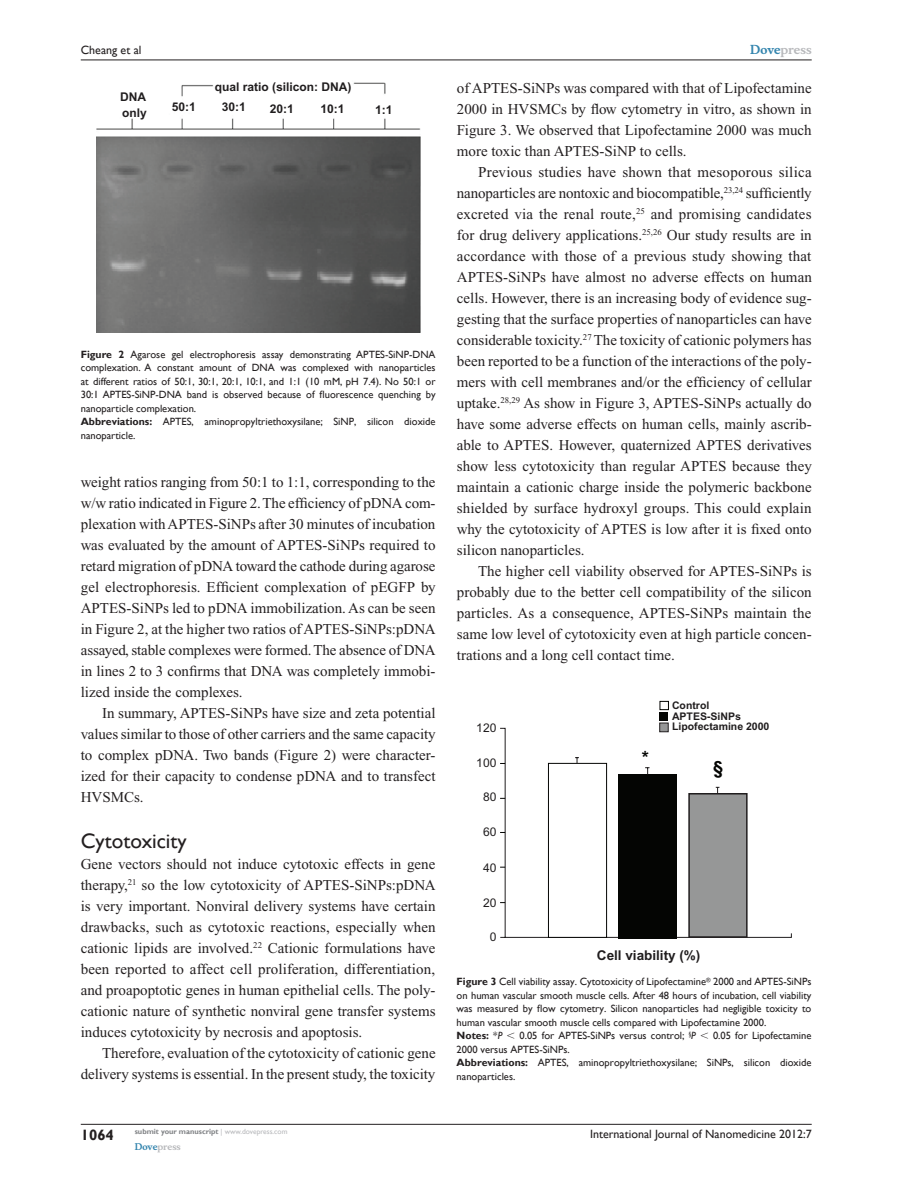
<style>
.page{position:relative;width:918px;height:1188px;background:#fff}
.page>*{position:absolute;margin:0;border:0;box-sizing:border-box;transform-origin:0 0}
.t1{font:21px "Gill Sans";color:#231f20}
.t2{font:700 18px "Arial";color:#040503}
.t3{font:15px/21px "Times New Roman";color:#231f20;text-align:justify}
.t4{font:700 15px "Gill Sans";color:#231f20}
.t5{font:700 13.5px "Arial";color:#201d1e}
.t6{font:12px "Gill Sans";color:#231f20}
.t7{font:700 12px "Arial";color:#201d1e}
.t8{font:12px "Arial";color:#201d1e}
.t9{font:700 12px "Musee";color:#b8b9bc}
.t10{font:10.5px/13.5px "Gill Sans";color:#231f20}
.t11{font:700 10.5px/10.4px "Arial";color:#201d1e}
.t12{font:700 9px "Musee";color:#b8b9bc}
.t13{font:700 7.5px "Gill Sans";color:#808285}
.s1{font-weight:700}
.s2{font-weight:400;color:#b8b9bc}
.s3{color:#3485ae}
.s4{font-style:italic}
.s5{font-family:"Mathematical Pi One"}
</style>
<div class="page">
<img style="left:96px;top:82px;width:324px;height:251px">
<svg style="left:500px;top:728px;width:292px;height:210px"></svg>
<div style="left:548px;top:763px;width:59px;height:175px;background:#fff;border:1px solid #040503"></div>
<div style="left:618px;top:774px;width:59px;height:164px;background:#040503"></div>
<div style="left:688px;top:793px;width:60px;height:145px;background:#969797;border:2px solid #201d1e"></div>
<svg style="left:575px;top:757px;width:4px;height:7px"></svg>
<svg style="left:645px;top:767px;width:5px;height:8px"></svg>
<svg style="left:716px;top:787px;width:3px;height:7px"></svg>
<div style="left:660px;top:701px;width:9px;height:9px;background:#fff;border:1px solid #040503"></div>
<div style="left:660px;top:712px;width:8px;height:9px;background:#040503"></div>
<div style="left:659px;top:723px;width:10px;height:9px;background:#969797;border:1px solid #201d1e"></div>
<hr style="left:81px;top:1124px;width:731px;height:1px;background:#231f20">
<hr style="left:81px;top:60px;width:731px;height:1px;background:#231f20">
<p class="t6" style="left:81px;top:43px;width:62px">Cheang et al</p>
<p class="t7" style="left:215px;top:80px;width:138px">qual ratio (silicon: DNA)</p>
<p class="t7" style="left:120px;top:90px;width:27px">DNA</p>
<p class="t7" style="left:172px;top:100px;width:26px">50:1</p>
<p class="t7" style="left:222px;top:100px;width:26px">30:1</p>
<p class="t7" style="left:270px;top:102px;width:26px">20:1</p>
<p class="t7" style="left:320px;top:102px;width:26px">10:1</p>
<p class="t7" style="left:122px;top:105px;width:26px">only</p>
<p class="t7" style="left:375px;top:103px;width:19px">1:1</p>
<p class="t10" style="left:81px;top:348px;width:356px"><span class="s1">Figure 2</span> Agarose gel electrophoresis assay demonstrating APTES-SiNP-DNA complexation. A constant amount of DNA was complexed with nanoparticles at different ratios of 50:1, 30:1, 20:1, 10:1, and 1:1 (10 mM, pH 7.4). No 50:1 or 30:1 APTES-SiNP-DNA band is observed because of fluorescence quenching by nanoparticle complexation.<br><span class="s1">Abbreviations:</span> APTES, aminopropyltriethoxysilane; SiNP, silicon dioxide nanoparticle.</p>
<p class="t3" style="left:81px;top:471px;width:357px">weight ratios ranging from 50:1 to 1:1, corresponding to the w/w ratio indicated in Figure 2. The efficiency of pDNA com&shy;plexation with APTES-SiNPs after 30 minutes of incubation was evaluated by the amount of APTES-SiNPs required to retard migration of pDNA toward the cathode during agarose gel electrophoresis. Efficient complexation of pEGFP by APTES-SiNPs led to pDNA immobilization. As can be seen in Figure 2, at the higher two ratios of APTES-SiNPs:pDNA assayed, stable complexes were formed. The absence of DNA in lines 2 to 3 confirms that DNA was completely immobi&shy;lized inside the complexes.</p>
<p class="t3" style="left:81px;top:702px;width:356px;text-indent:21px">In summary, APTES-SiNPs have size and zeta potential values similar to those of other carriers and the same capacity to complex pDNA. Two bands (Figure 2) were character&shy;ized for their capacity to condense pDNA and to transfect HVSMCs.</p>
<h1 class="t1" style="left:81px;top:829px;width:107px">Cytotoxicity</h1>
<p class="t3" style="left:81px;top:854px;width:356px">Gene vectors should not induce cytotoxic effects in gene therapy,<sup>21</sup> so the low cytotoxicity of APTES-SiNPs:pDNA is very important. Nonviral delivery systems have certain drawbacks, such as cytotoxic reactions, especially when cationic lipids are involved.<sup>22</sup> Cationic formulations have been reported to affect cell proliferation, differentiation, and proapoptotic genes in human epithelial cells. The poly&shy;cationic nature of synthetic nonviral gene transfer systems induces cytotoxicity by necrosis and apoptosis.</p>
<p class="t3" style="left:81px;top:1043px;width:356px;text-align:right">Therefore, evaluation of the cytotoxicity of cationic gene delivery systems is essential. In the present study, the toxicity</p>
<p class="t4" style="left:81px;top:1126px;width:35px">1064</p>
<p class="t13" style="left:135px;top:1127px;width:154px">submit your manuscript <span class="s2">| www.dovepress.com</span></p>
<p class="t12" style="left:135px;top:1141px;width:48px"><span class="s3">Dove</span>press</p>
<p class="t9" style="left:750px;top:43px;width:63px"><span class="s3">Dove</span>press</p>
<p class="t3" style="left:457px;top:77px;width:356px">of APTES-SiNPs was compared with that of Lipofectamine 2000 in HVSMCs by flow cytometry in vitro, as shown in Figure 3. We observed that Lipofectamine 2000 was much more toxic than APTES-SiNP to cells.</p>
<p class="t3" style="left:457px;top:161px;width:357px;text-indent:21px">Previous studies have shown that mesoporous silica nanoparticles are nontoxic and biocompatible,<sup>23,24</sup> sufficiently excreted via the renal route,<sup>25</sup> and promising candidates for drug delivery applications.<sup>25,26</sup> Our study results are in accordance with those of a previous study showing that APTES-SiNPs have almost no adverse effects on human cells. However, there is an increasing body of evidence sug&shy;gesting that the surface properties of nanoparticles can have considerable toxicity.<sup>27</sup> The toxicity of cationic polymers has been reported to be a function of the interactions of the poly&shy;mers with cell membranes and/or the efficiency of cellular uptake.<sup>28,29</sup> As show in Figure 3, APTES-SiNPs actually do have some adverse effects on human cells, mainly ascrib&shy;able to APTES. However, quaternized APTES derivatives show less cytotoxicity than regular APTES because they maintain a cationic charge inside the polymeric backbone shielded by surface hydroxyl groups. This could explain why the cytotoxicity of APTES is low after it is fixed onto silicon nanoparticles.</p>
<p class="t3" style="left:457px;top:560px;width:356px;text-indent:21px">The higher cell viability observed for APTES-SiNPs is probably due to the better cell compatibility of the silicon particles. As a consequence, APTES-SiNPs maintain the same low level of cytotoxicity even at high particle concen&shy;trations and a long cell contact time.</p>
<p class="t8" style="left:476px;top:721px;width:22px">120</p>
<p class="t8" style="left:476px;top:756px;width:22px">100</p>
<p class="t8" style="left:483px;top:790px;width:15px">80</p>
<p class="t8" style="left:483px;top:825px;width:15px">60</p>
<p class="t8" style="left:483px;top:861px;width:15px">40</p>
<p class="t8" style="left:483px;top:896px;width:15px">20</p>
<p class="t8" style="left:490px;top:930px;width:8px">0</p>
<p class="t2" style="left:642px;top:747px;width:9px">*</p>
<p class="t11" style="left:672px;top:700px;width:99px">Control<br>APTES-SiNPs<br>Lipofectamine 2000</p>
<p class="t2" style="left:713px;top:757px;width:12px">§</p>
<p class="t5" style="left:597px;top:947px;width:105px">Cell viability (%)</p>
<p class="t10" style="left:457px;top:975px;width:356px"><span class="s1">Figure 3</span> Cell viability assay. Cytotoxicity of Lipofectamine<sup>®</sup> 2000 and APTES-SiNPs on human vascular smooth muscle cells. After 48 hours of incubation, cell viability was measured by flow cytometry. Silicon nanoparticles had negligible toxicity to human vascular smooth muscle cells compared with Lipofectamine 2000.<br><span class="s1">Notes:</span> *<span class="s4">P</span> <span class="s5">,</span> 0.05 for APTES-SiNPs versus control; <sup>§</sup><span class="s4">P</span> <span class="s5">,</span> 0.05 for Lipofectamine 2000 versus APTES-SiNPs.<br><span class="s1">Abbreviations:</span> APTES, aminopropyltriethoxysilane; SiNPs, silicon dioxide nanoparticles.</p>
<p class="t6" style="left:590px;top:1127px;width:223px">International Journal of Nanomedicine 2012:7</p>
</div>
